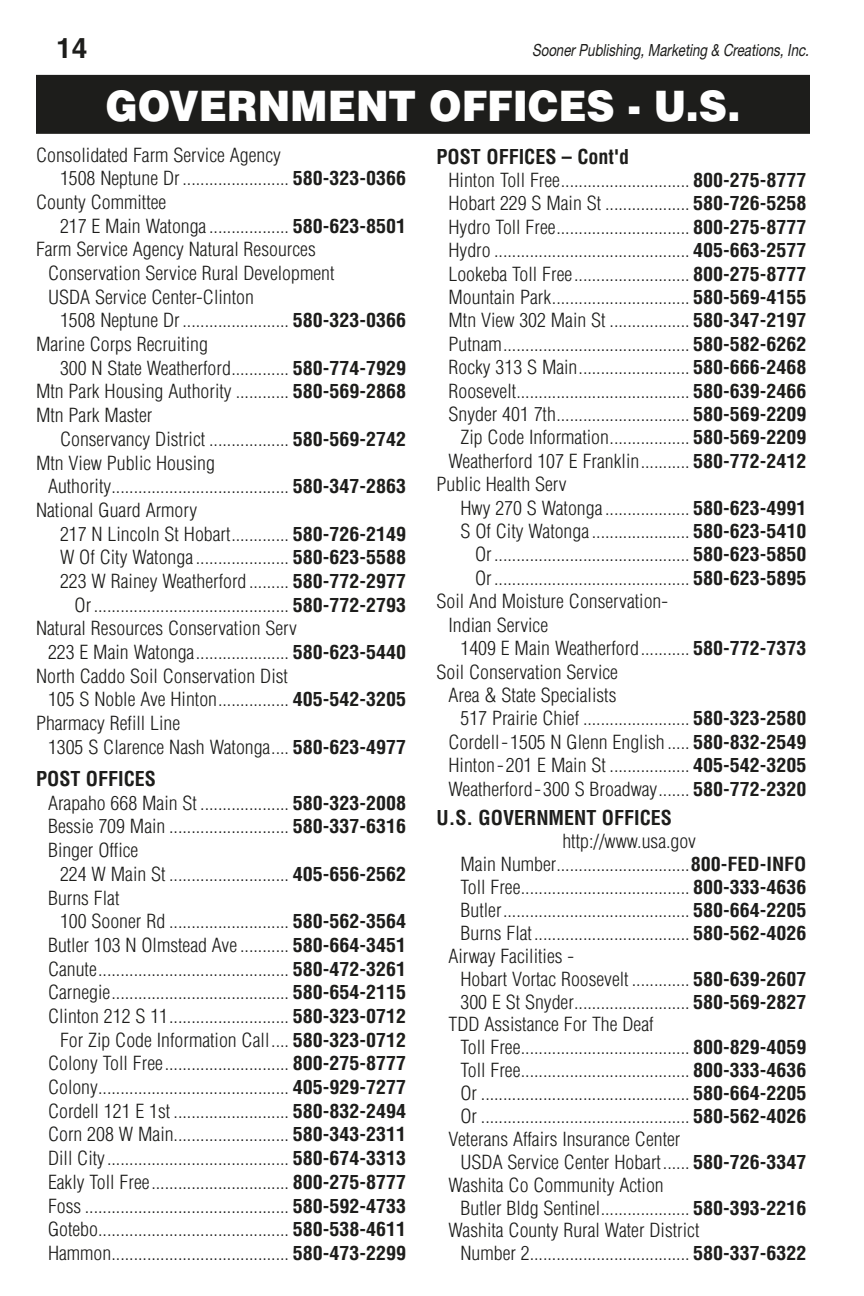
<style>
.page{position:relative;width:864px;height:1296px;background:#fff}
.page>*{position:absolute;margin:0;border:0;box-sizing:border-box;transform-origin:0 0}
.t1{font:900 42px "Helvetica";color:#fff;scale:.93 1}
.t2{font:700 28px "Helvetica";color:#1d1d1b}
.t3{font:700 condensed 20px "Helvetica";color:#1d1d1b}
.t4{font:300 condensed 19px/23.6px "Helvetica";color:#1d1d1b;text-align:justify;scale:1.05 1}
.t5{font:italic 16.8px "Helvetica Neue East A";color:#1d1d1b;scale:.79 1}
.s1{font-weight:700}
</style>
<div class="page">
<div style="left:37px;top:76px;width:772px;height:57px;background:#1d1d1b"></div>
<div style="left:36px;top:75px;width:774px;height:59px;border:2px solid #1d1d1b"></div>
<h2 class="t2" style="left:56px;top:31px;width:33px">14</h2>
<p class="t5" style="left:532px;top:40px;width:352px">Sooner Publishing, Marketing &amp; Creations, Inc.</p>
<h1 class="t1" style="left:105px;top:79px;width:684px">GOVERNMENT OFFICES - U.S.</h1>
<p class="t4" style="left:36px;top:143px;width:235px">Consolidated Farm Service Agency</p>
<p class="t4" style="left:60px;top:166px;width:331px">1508 Neptune Dr........................ <span class="s1">580-323-0366</span></p>
<p class="t4" style="left:36px;top:190px;width:126px">County Committee</p>
<p class="t4" style="left:60px;top:214px;width:331px">217 E Main Watonga.................. <span class="s1">580-623-8501</span></p>
<p class="t4" style="left:36px;top:238px;width:268px">Farm Service Agency Natural Resources</p>
<p class="t4" style="left:48px;top:261px;width:274px">Conservation Service Rural Development</p>
<p class="t4" style="left:48px;top:285px;width:198px">USDA Service Center-Clinton</p>
<p class="t4" style="left:60px;top:309px;width:331px">1508 Neptune Dr........................ <span class="s1">580-323-0366</span></p>
<p class="t4" style="left:36px;top:332px;width:165px">Marine Corps Recruiting</p>
<p class="t4" style="left:60px;top:356px;width:331px">300 N State Weatherford............. <span class="s1">580-774-7929</span></p>
<p class="t4" style="left:36px;top:380px;width:354px">Mtn Park Housing Authority ............ <span class="s1">580-569-2868</span></p>
<p class="t4" style="left:36px;top:403px;width:112px">Mtn Park Master</p>
<p class="t4" style="left:60px;top:427px;width:331px">Conservancy District .................. <span class="s1">580-569-2742</span></p>
<p class="t4" style="left:36px;top:451px;width:172px">Mtn View Public Housing</p>
<p class="t4" style="left:48px;top:474px;width:342px">Authority........................................ <span class="s1">580-347-2863</span></p>
<p class="t4" style="left:36px;top:498px;width:155px">National Guard Armory</p>
<p class="t4" style="left:60px;top:522px;width:331px">217 N Lincoln St Hobart............. <span class="s1">580-726-2149</span></p>
<p class="t4" style="left:60px;top:546px;width:331px">W Of City Watonga..................... <span class="s1">580-623-5588</span></p>
<p class="t4" style="left:60px;top:569px;width:331px">223 W Rainey Weatherford ......... <span class="s1">580-772-2977</span></p>
<p class="t4" style="left:75px;top:593px;width:317px">Or............................................ <span class="s1">580-772-2793</span></p>
<p class="t4" style="left:36px;top:617px;width:250px">Natural Resources Conservation Serv</p>
<p class="t4" style="left:48px;top:640px;width:342px">223 E Main Watonga..................... <span class="s1">580-623-5440</span></p>
<p class="t4" style="left:36px;top:664px;width:242px">North Caddo Soil Conservation Dist</p>
<p class="t4" style="left:48px;top:688px;width:342px">105 S Noble Ave Hinton................ <span class="s1">405-542-3205</span></p>
<p class="t4" style="left:36px;top:711px;width:139px">Pharmacy Refill Line</p>
<p class="t4" style="left:48px;top:735px;width:342px">1305 S Clarence Nash Watonga.... <span class="s1">580-623-4977</span></p>
<p class="t3" style="left:36px;top:766px;width:121px">POST OFFICES</p>
<p class="t4" style="left:48px;top:791px;width:342px">Arapaho 668 Main St .................... <span class="s1">580-323-2008<br></span>Bessie 709 Main ........................... <span class="s1">580-337-6316<br></span>Binger Office</p>
<p class="t4" style="left:48px;top:862px;width:342px;text-indent:12px">224 W Main St ........................... <span class="s1">405-656-2562<br></span>Burns Flat</p>
<p class="t4" style="left:48px;top:909px;width:342px;text-align:right">100 Sooner Rd ........................... <span class="s1">580-562-3564<br></span>Butler 103 N Olmstead Ave........... <span class="s1">580-664-3451<br></span>Canute........................................... <span class="s1">580-472-3261<br></span>Carnegie........................................ <span class="s1">580-654-2115<br></span>Clinton 212 S 11........................... <span class="s1">580-323-0712<br></span>For Zip Code Information Call.... <span class="s1">580-323-0712<br></span>Colony Toll Free............................ <span class="s1">800-275-8777<br></span>Colony........................................... <span class="s1">405-929-7277<br></span>Cordell 121 E 1st .......................... <span class="s1">580-832-2494<br></span>Corn 208 W Main.......................... <span class="s1">580-343-2311<br></span>Dill City......................................... <span class="s1">580-674-3313<br></span>Eakly Toll Free............................... <span class="s1">800-275-8777<br></span>Foss .............................................. <span class="s1">580-592-4733<br></span>Gotebo........................................... <span class="s1">580-538-4611<br></span>Hammon........................................ <span class="s1">580-473-2299</span></p>
<p class="t3" style="left:436px;top:144px;width:194px">POST OFFICES – Cont'd</p>
<p class="t4" style="left:448px;top:168px;width:342px">Hinton Toll Free............................. <span class="s1">800-275-8777</span></p>
<p class="t4" style="left:448px;top:192px;width:342px">Hobart 229 S Main St ................... <span class="s1">580-726-5258</span></p>
<p class="t4" style="left:448px;top:215px;width:342px">Hydro Toll Free.............................. <span class="s1">800-275-8777</span></p>
<p class="t4" style="left:448px;top:238px;width:342px">Hydro ............................................ <span class="s1">405-663-2577</span></p>
<p class="t4" style="left:448px;top:262px;width:342px">Lookeba Toll Free.......................... <span class="s1">800-275-8777</span></p>
<p class="t4" style="left:448px;top:285px;width:342px">Mountain Park............................... <span class="s1">580-569-4155</span></p>
<p class="t4" style="left:448px;top:309px;width:342px">Mtn View 302 Main St .................. <span class="s1">580-347-2197</span></p>
<p class="t4" style="left:448px;top:332px;width:342px">Putnam.......................................... <span class="s1">580-582-6262</span></p>
<p class="t4" style="left:448px;top:355px;width:342px">Rocky 313 S Main......................... <span class="s1">580-666-2468</span></p>
<p class="t4" style="left:448px;top:379px;width:342px">Roosevelt....................................... <span class="s1">580-639-2466</span></p>
<p class="t4" style="left:448px;top:402px;width:342px">Snyder 401 7th.............................. <span class="s1">580-569-2209</span></p>
<p class="t4" style="left:460px;top:426px;width:331px">Zip Code Information.................. <span class="s1">580-569-2209</span></p>
<p class="t4" style="left:448px;top:449px;width:342px">Weatherford 107 E Franklin........... <span class="s1">580-772-2412</span></p>
<p class="t4" style="left:436px;top:472px;width:125px">Public Health Serv</p>
<p class="t4" style="left:460px;top:496px;width:331px">Hwy 270 S Watonga................... <span class="s1">580-623-4991</span></p>
<p class="t4" style="left:460px;top:519px;width:331px">S Of City Watonga...................... <span class="s1">580-623-5410</span></p>
<p class="t4" style="left:475px;top:543px;width:317px">Or............................................ <span class="s1">580-623-5850</span></p>
<p class="t4" style="left:475px;top:566px;width:317px">Or............................................ <span class="s1">580-623-5895</span></p>
<p class="t4" style="left:437px;top:590px;width:222px">Soil And Moisture Conservation-</p>
<p class="t4" style="left:448px;top:613px;width:96px">Indian Service</p>
<p class="t4" style="left:460px;top:636px;width:331px">1409 E Main Weatherford........... <span class="s1">580-772-7373</span></p>
<p class="t4" style="left:436px;top:660px;width:174px">Soil Conservation Service</p>
<p class="t4" style="left:448px;top:683px;width:161px">Area &amp; State Specialists</p>
<p class="t4" style="left:460px;top:707px;width:331px">517 Prairie Chief ........................ <span class="s1">580-323-2580</span></p>
<p class="t4" style="left:448px;top:730px;width:342px">Cordell-1505 N Glenn English ..... <span class="s1">580-832-2549</span></p>
<p class="t4" style="left:448px;top:753px;width:342px">Hinton-201 E Main St .................. <span class="s1">405-542-3205</span></p>
<p class="t4" style="left:448px;top:777px;width:342px">Weatherford-300 S Broadway....... <span class="s1">580-772-2320</span></p>
<p class="t3" style="left:436px;top:806px;width:237px">U.S. GOVERNMENT OFFICES</p>
<p class="t4" style="left:562px;top:829px;width:129px">http://www.usa.gov</p>
<p class="t4" style="left:460px;top:852px;width:331px">Main Number..............................<span class="s1">800-FED-INFO</span></p>
<p class="t4" style="left:460px;top:875px;width:331px">Toll Free...................................... <span class="s1">800-333-4636</span></p>
<p class="t4" style="left:460px;top:898px;width:331px">Butler.......................................... <span class="s1">580-664-2205</span></p>
<p class="t4" style="left:460px;top:921px;width:331px">Burns Flat................................... <span class="s1">580-562-4026</span></p>
<p class="t4" style="left:448px;top:944px;width:121px">Airway Facilities -</p>
<p class="t4" style="left:460px;top:967px;width:331px">Hobart Vortac Roosevelt ............. <span class="s1">580-639-2607</span></p>
<p class="t4" style="left:460px;top:990px;width:331px">300 E St Snyder.......................... <span class="s1">580-569-2827</span></p>
<p class="t4" style="left:448px;top:1013px;width:197px">TDD Assistance For The Deaf</p>
<p class="t4" style="left:460px;top:1036px;width:331px">Toll Free...................................... <span class="s1">800-829-4059</span></p>
<p class="t4" style="left:460px;top:1058px;width:331px">Toll Free...................................... <span class="s1">800-333-4636</span></p>
<p class="t4" style="left:460px;top:1081px;width:331px">Or ............................................... <span class="s1">580-664-2205</span></p>
<p class="t4" style="left:460px;top:1104px;width:331px">Or ............................................... <span class="s1">580-562-4026</span></p>
<p class="t4" style="left:448px;top:1127px;width:222px">Veterans Affairs Insurance Center</p>
<p class="t4" style="left:460px;top:1150px;width:331px">USDA Service Center Hobart...... <span class="s1">580-726-3347</span></p>
<p class="t4" style="left:448px;top:1173px;width:207px">Washita Co Community Action</p>
<p class="t4" style="left:460px;top:1196px;width:331px">Butler Bldg Sentinel.................... <span class="s1">580-393-2216</span></p>
<p class="t4" style="left:448px;top:1219px;width:241px">Washita County Rural Water District</p>
<p class="t4" style="left:460px;top:1242px;width:331px">Number 2.................................... <span class="s1">580-337-6322</span></p>
</div>
